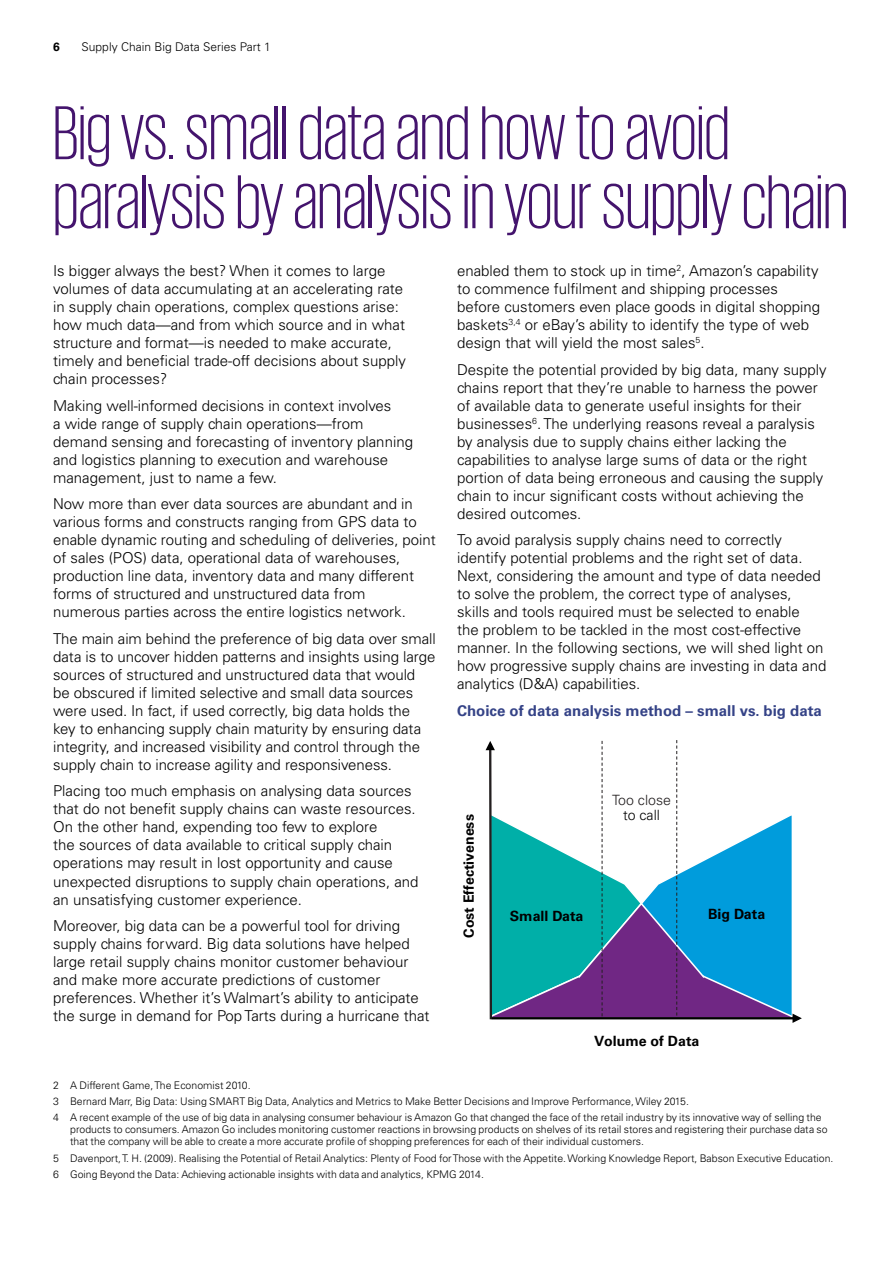
<style>
.page{position:relative;width:893px;height:1263px;background:#fff}
.page>*{position:absolute;margin:0;border:0;box-sizing:border-box;transform-origin:0 0}
.t1{font:300 78px/69px "KPMG";color:#44146d}
.t2{font:300 15px/18px "Univers LT Std";color:#000}
.t3{font:700 15px "Univers LT Std";color:#354387}
.t4{font:700 14.1px "Univers";color:#000}
.t5{font:300 14.1px "Univers";color:#231f20}
.t6{font:300 14.1px "Univers";color:#000}
.t7{font:300 12px "Univers LT Std";color:#000}
.t8{font:700 12px "Univers LT Std";color:#000}
.t9{font:300 10.5px/16.2px "Univers LT Std";color:#000}
</style>
<div class="page">
<svg style="left:486px;top:740px;width:316px;height:283px"></svg>
<p class="t8" style="left:53px;top:40px;width:8px">6</p>
<p class="t7" style="left:82px;top:40px;width:191px">Supply Chain Big Data Series Part 1</p>
<h1 class="t1" style="left:53px;top:97px;width:796px">Big vs. small data and how to avoid paralysis by analysis in your supply chain</h1>
<p class="t2" style="left:53px;top:262px;width:354px">Is bigger always the best? When it comes to large volumes of data accumulating at an accelerating rate in supply chain operations, complex questions arise: how much data—and from which source and in what structure and format—is needed to make accurate, timely and beneficial trade-off decisions about supply chain processes?</p>
<p class="t2" style="left:53px;top:397px;width:361px">Making well-informed decisions in context involves<br>a wide range of supply chain operations—from demand sensing and forecasting of inventory planning and logistics planning to execution and warehouse management, just to name a few.</p>
<p class="t2" style="left:53px;top:495px;width:384px">Now more than ever data sources are abundant and in various forms and constructs ranging from GPS data to enable dynamic routing and scheduling of deliveries, point of sales (POS) data, operational data of warehouses, production line data, inventory data and many different forms of structured and unstructured data from numerous parties across the entire logistics network.</p>
<p class="t2" style="left:53px;top:630px;width:384px">The main aim behind the preference of big data over small data is to uncover hidden patterns and insights using large sources of structured and unstructured data that would<br>be obscured if limited selective and small data sources were used. In fact, if used correctly, big data holds the key to enhancing supply chain maturity by ensuring data integrity, and increased visibility and control through the supply chain to increase agility and responsiveness.</p>
<p class="t2" style="left:53px;top:782px;width:367px">Placing too much emphasis on analysing data sources that do not benefit supply chains can waste resources.<br>On the other hand, expending too few to explore<br>the sources of data available to critical supply chain operations may result in lost opportunity and cause unexpected disruptions to supply chain operations, and an unsatisfying customer experience.</p>
<p class="t2" style="left:53px;top:917px;width:378px">Moreover, big data can be a powerful tool for driving supply chains forward. Big data solutions have helped large retail supply chains monitor customer behaviour and make more accurate predictions of customer preferences. Whether it’s Walmart’s ability to anticipate the surge in demand for Pop Tarts during a hurricane that</p>
<p class="t2" style="left:457px;top:262px;width:364px">enabled them to stock up in time<sup>2</sup>, Amazon’s capability to commence fulfilment and shipping processes before customers even place goods in digital shopping baskets<sup>3,4</sup> or eBay’s ability to identify the type of web design that will yield the most sales<sup>5</sup>.</p>
<p class="t2" style="left:457px;top:361px;width:371px">Despite the potential provided by big data, many supply chains report that they’re unable to harness the power of available data to generate useful insights for their businesses<sup>6</sup>. The underlying reasons reveal a paralysis by analysis due to supply chains either lacking the capabilities to analyse large sums of data or the right portion of data being erroneous and causing the supply chain to incur significant costs without achieving the desired outcomes.</p>
<p class="t2" style="left:457px;top:531px;width:371px">To avoid paralysis supply chains need to correctly identify potential problems and the right set of data.<br>Next, considering the amount and type of data needed to solve the problem, the correct type of analyses, skills and tools required must be selected to enable<br>the problem to be tackled in the most cost-effective manner. In the following sections, we will shed light on how progressive supply chains are investing in data and analytics (D&amp;A) capabilities.</p>
<p class="t3" style="left:457px;top:702px;width:366px">Choice of data analysis method – small vs. big data</p>
<p class="t5" style="left:612px;top:791px;width:60px">Too close</p>
<p class="t6" style="left:623px;top:807px;width:38px">to call</p>
<p class="t4" style="left:461px;top:938px;width:125px;rotate:-90deg">Cost Effectiveness</p>
<p class="t4" style="left:510px;top:908px;width:75px">Small Data</p>
<p class="t4" style="left:708px;top:906px;width:59px">Big Data</p>
<p class="t4" style="left:594px;top:1032px;width:107px">Volume of Data</p>
<p class="t9" style="left:53px;top:1077px;width:770px">2 A Different Game, The Economist 2010.<br>3 Bernard Marr, Big Data: Using SMART Big Data, Analytics and Metrics to Make Better Decisions and Improve Performance, Wiley 2015.<br>4 A recent example of the use of big data in analysing consumer behaviour is Amazon Go that changed the face of the retail industry by its innovative way of selling the</p>
<p class="t9" style="left:70px;top:1124px;width:759px;line-height:12px">products to consumers. Amazon Go includes monitoring customer reactions in browsing products on shelves of its retail stores and registering their purchase data so that the company will be able to create a more accurate profile of shopping preferences for each of their individual customers.</p>
<p class="t9" style="left:53px;top:1150px;width:782px">5 Davenport, T. H. (2009). Realising the Potential of Retail Analytics: Plenty of Food for Those with the Appetite. Working Knowledge Report, Babson Executive Education.<br>6 Going Beyond the Data: Achieving actionable insights with data and analytics, KPMG 2014.</p>
</div>
